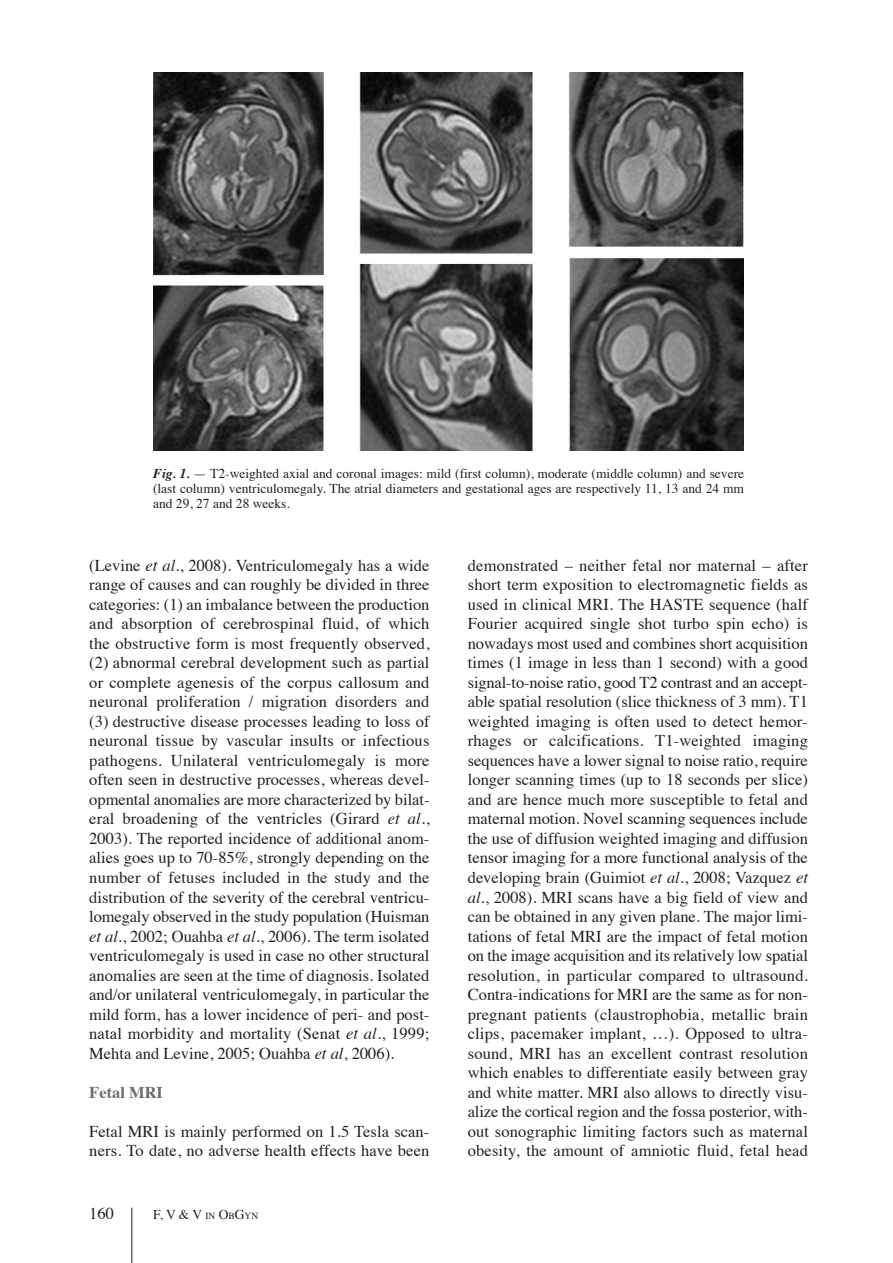
<style>
.page{position:relative;width:893px;height:1263px;background:#fff}
.page>*{position:absolute;margin:0;border:0;box-sizing:border-box;transform-origin:0 0}
.t1{font:16.5px/19.5px "Times";letter-spacing:.01em;color:#231f20;text-align:justify}
.t2{font:700 16.5px "Times";color:#6c6d70}
.t3{font:13.5px/15px "Times";color:#231f20;text-align:justify}
.s1{font-weight:700;font-style:italic}
.s2{font-style:italic}
.s3{font-size:9.45px}
</style>
<div class="page">
<hr style="left:131px;top:1208px;width:1px;height:55px;background:#231f20">
<img style="left:153px;top:72px;width:591px;height:379px">
<p class="t3" style="left:153px;top:467px;width:593px"><span class="s1">Fig. 1.</span> — T2-weighted axial and coronal images: mild (first column), moderate (middle column) and severe (last column) ventriculomegaly. The atrial diameters and gestational ages are respectively 11, 13 and 24 mm and 29, 27 and 28 weeks.</p>
<p class="t1" style="left:89px;top:557px;width:342px">(Levine <span class="s2">et al.</span>, 2008). Ventriculomegaly has a wide range of causes and can roughly be divided in three categories: (1) an imbalance between the production and absorption of cerebrospinal fluid, of which the obstructive form is most frequently observed, (2) abnormal cerebral development such as partial or complete agenesis of the corpus callosum and neuronal proliferation / migration disorders and (3) destructive disease processes leading to loss of neuronal tissue by vascular insults or infectious pathogens. unilateral ventriculomegaly is more often seen in destructive processes, whereas devel&shy;opmental anomalies are more characterized by bilat&shy;eral broadening of the ventricles (Girard <span class="s2">et al.</span>, 2003). The reported incidence of additional anom&shy;alies goes up to 70-85%, strongly depending on the number of fetuses included in the study and the distribution of the severity of the cerebral ventricu&shy;lomegaly observed in the study population (Huisman <span class="s2">et al.</span>, 2002; Ouahba <span class="s2">et al.</span>, 2006). The term isolated ventriculomegaly is used in case no other structural anomalies are seen at the time of diagnosis. Isolated and/or unilateral ventriculomegaly, in particular the mild form, has a lower incidence of peri- and post&shy;natal morbidity and mortality (senat <span class="s2">et al.</span>, 1999; Mehta and Levine, 2005; Ouahba <span class="s2">et al</span>, 2006).</p>
<p class="t2" style="left:89px;top:1085px;width:75px">Fetal MRI</p>
<p class="t1" style="left:89px;top:1123px;width:342px">Fetal MRI is mainly performed on 1.5 Tesla scan&shy;ners. To date, no adverse health effects have been</p>
<p class="t1" style="left:89px;top:1205px;width:26px">160</p>
<p class="t3" style="left:153px;top:1208px;width:107px">F, V &amp; V <span class="s3">In</span> O<span class="s3">b</span>G<span class="s3">yn</span></p>
<p class="t1" style="left:468px;top:557px;width:342px">demonstrated – neither fetal nor maternal – after short term exposition to electromagnetic fields as used in clinical MRI. The HasTe sequence (half Fourier acquired single shot turbo spin echo) is nowadays most used and combines short acquisition times (1 image in less than 1 second) with a good signal-to-noise ratio, good T2 contrast and an accept&shy;able spatial resolution (slice thickness of 3 mm). T1 weighted imaging is often used to detect hemor&shy;rhages or calcifications. T1-weighted imaging sequences have a lower signal to noise ratio, require longer scanning times (up to 18 seconds per slice) and are hence much more susceptible to fetal and maternal motion. novel scanning sequences include the use of diffusion weighted imaging and diffusion tensor imaging for a more functional analysis of the developing brain (Guimiot <span class="s2">et al.</span>, 2008; Vazquez <span class="s2">et al.</span>, 2008). MRI scans have a big field of view and can be obtained in any given plane. The major limi&shy;tations of fetal MRI are the impact of fetal motion on the image acquisition and its relatively low spatial resolution, in particular compared to ultrasound.<br>Contra-indications for MRI are the same as for non&shy;pregnant patients (claustrophobia, metallic brain clips, pacemaker implant, …). Opposed to ultra&shy;sound, MRI has an excellent contrast resolution which enables to differentiate easily between gray and white matter. MRI also allows to directly visu&shy;alize the cortical region and the fossa posterior, with&shy;out sonographic limiting factors such as maternal obesity, the amount of amniotic fluid, fetal head</p>
</div>
